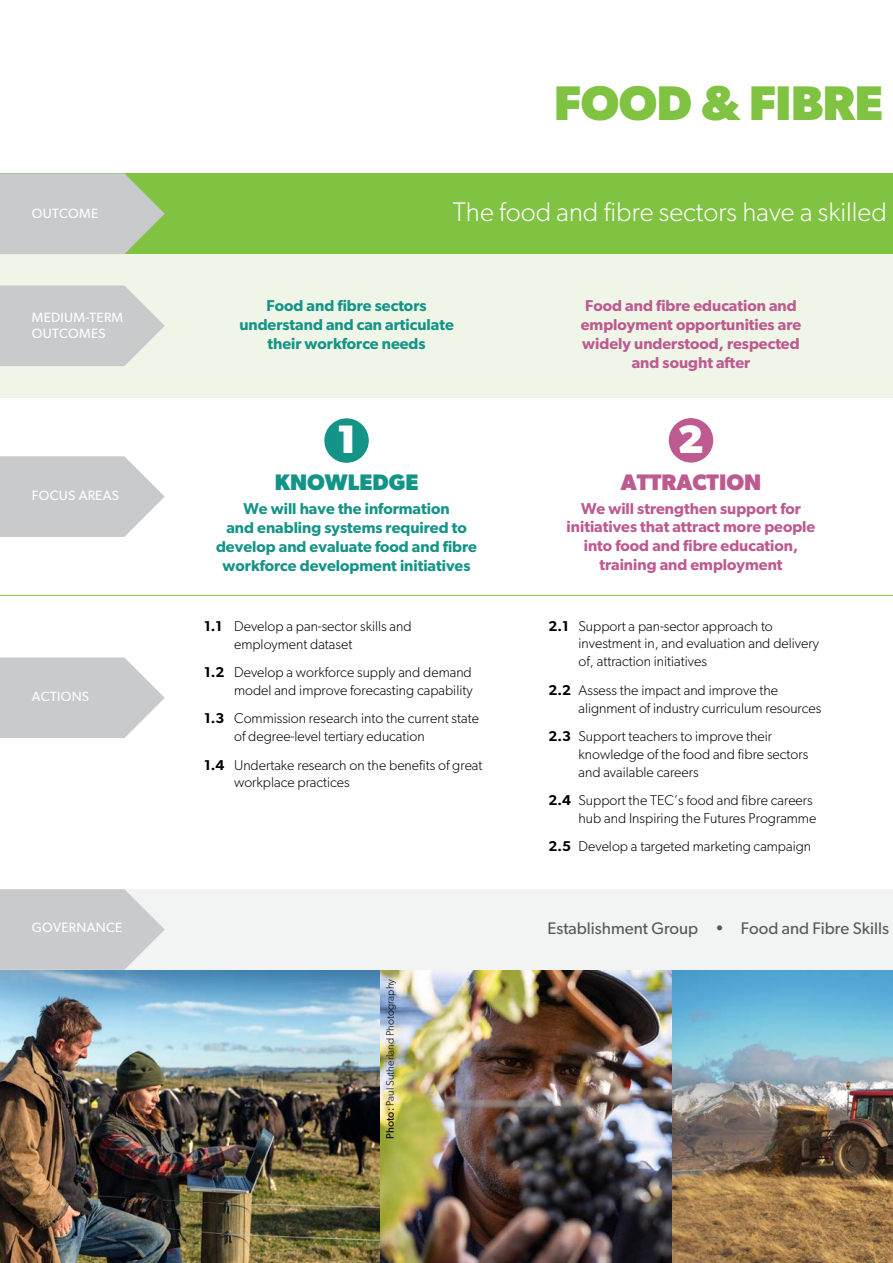
<style>
.page{position:relative;width:893px;height:1263px;background:#fff}
.page>*{position:absolute;margin:0;border:0;box-sizing:border-box;transform-origin:0 0}
.Heading1{font:700 48.75px "Gibson";letter-spacing:-.01em;color:#80c342}
.Sub1{font:700 39.75px "Gibson";color:#fff}
.Plan_-_sub_head_2{font:300 27px "Gibson";color:#fff}
.Plan_-_sub_head_2-2{font:700 22.5px "Gibson";color:#bd5a90}
.Plan_-_sub_head_2-3{font:700 22.5px "Gibson";color:#149487}
.Plan_-_sub_head_2-4{font:16.8px "Gibson";color:#58595b}
.Plan_-_sub_head_2-5{font:600 15.75px/18.9px "Gibson";color:#bd5a90;text-align:center}
.Plan_-_sub_head_2-6{font:600 15.75px/18.9px "Gibson";color:#149487;text-align:center}
.Plan_-_Action{font:300 14.25px/17.9px "Gibson";color:#000}
.Plan_-_sub_head_2-7{font:13.5px/16.2px "Gibson";letter-spacing:.02em;color:#fff}
.Body1{font:300 10.8px "Gibson";color:#000}
.s1{font-weight:600}
.s2{font-weight:400}
</style>
<div class="page">
<div style="left:0;top:254px;width:893px;height:144px;background:#eff6e8"></div>
<img style="left:0;top:970px;width:380px;height:293px">
<img style="left:672px;top:970px;width:221px;height:293px">
<img style="left:380px;top:970px;width:292px;height:293px">
<div style="left:324px;top:418px;width:45px;height:45px;background:#149487;border-radius:50%"></div>
<div style="left:669px;top:418px;width:44px;height:45px;background:#bd5a90;border-radius:50%"></div>
<div style="left:0;top:173px;width:893px;height:81px;background:#80c342"></div>
<svg style="left:0;top:173px;width:165px;height:81px;background:#c0c9bb"></svg>
<svg style="left:0;top:285px;width:165px;height:81px;background:#cdcfcf"></svg>
<svg style="left:0;top:456px;width:165px;height:81px;background:#cfd0d2"></svg>
<svg style="left:0;top:657px;width:165px;height:81px;background:#cfd0d2"></svg>
<div style="left:0;top:889px;width:893px;height:81px;background:#f2f3f3"></div>
<svg style="left:0;top:889px;width:165px;height:81px;background:#cdced0"></svg>
<hr style="left:0;top:595px;width:893px;height:1px;background:#80c342">
<p class="Heading1" style="left:554px;top:74px;width:330px">FOOD &amp; FIBRE</p>
<p class="Plan_-_sub_head_2-7" style="left:32px;top:205px;width:68px">OUTCOME</p>
<p class="Plan_-_sub_head_2" style="left:453px;top:196px;width:435px">The food and fibre sectors have a skilled</p>
<p class="Plan_-_sub_head_2-7" style="left:32px;top:309px;width:93px">MEDIUM-TERM<br>OUTCOMES</p>
<p class="Plan_-_sub_head_2-7" style="left:32px;top:487px;width:89px">FOCUS AREAS</p>
<p class="Plan_-_sub_head_2-7" style="left:32px;top:688px;width:59px">ACTIONS</p>
<p class="Plan_-_sub_head_2-6" style="left:239px;top:296px;width:216px">Food and fibre sectors understand and can articulate their workforce needs</p>
<p class="Sub1" style="left:336px;top:416px;width:21px">1</p>
<p class="Plan_-_sub_head_2-3" style="left:275px;top:469px;width:145px">KNOWLEDGE</p>
<p class="Plan_-_sub_head_2-6" style="left:216px;top:498px;width:263px">We will have the information<br>and enabling systems required to develop and evaluate food and fibre workforce development initiatives</p>
<p class="Plan_-_Action" style="left:234px;top:617px;width:179px;text-indent:-30px"><span class="s1">1.1</span> Develop a pan-sector skills and employment dataset</p>
<p class="Plan_-_Action" style="left:204px;top:663px;width:270px;text-align:right"><span class="s1">1.2</span> Develop a workforce supply and demand model and improve forecasting capability</p>
<p class="Plan_-_Action" style="left:234px;top:709px;width:246px;text-indent:-30px"><span class="s1">1.3</span> Commission research into the current state of degree-level tertiary education</p>
<p class="Plan_-_Action" style="left:234px;top:756px;width:250px;text-indent:-30px"><span class="s1">1.4</span> Undertake research on the benefits of great workplace practices</p>
<p class="Plan_-_sub_head_2-5" style="left:581px;top:296px;width:222px">Food and fibre education and employment opportunities are widely understood, respected and sought after</p>
<p class="Sub1" style="left:677px;top:415px;width:28px">2</p>
<p class="Plan_-_sub_head_2-2" style="left:621px;top:468px;width:142px">ATTRACTION</p>
<p class="Plan_-_sub_head_2-5" style="left:567px;top:498px;width:250px">We will strengthen support for initiatives that attract more people into food and fibre education, training and employment</p>
<p class="Plan_-_Action" style="left:579px;top:617px;width:242px;text-indent:-30px"><span class="s1">2.1</span> Support a pan-sector approach to investment in, and evaluation and delivery of, attraction initiatives</p>
<p class="Plan_-_Action" style="left:579px;top:681px;width:244px;text-indent:-30px"><span class="s1">2.2</span> Assess the impact and improve the alignment of industry curriculum resources</p>
<p class="Plan_-_Action" style="left:579px;top:727px;width:231px;text-indent:-30px"><span class="s1">2.3</span> Support teachers to improve their knowledge of the food and fibre sectors and available careers</p>
<p class="Plan_-_Action" style="left:549px;top:791px;width:269px;text-align:right"><span class="s1">2.4</span> Support the TEC’s food and fibre careers hub and Inspiring the Futures Programme</p>
<p class="Plan_-_Action" style="left:549px;top:837px;width:264px"><span class="s1">2.5</span> Develop a targeted marketing campaign</p>
<p class="Plan_-_sub_head_2-7" style="left:32px;top:919px;width:92px">GOVERNANCE</p>
<p class="Plan_-_sub_head_2-4" style="left:547px;top:918px;width:343px">Establishment Group • Food and Fibre Skills</p>
<p class="Body1" style="left:383px;top:1139px;width:161px;rotate:-90deg"><span class="s2">Photo:</span> Paul Sutherland Photography</p>
</div>
